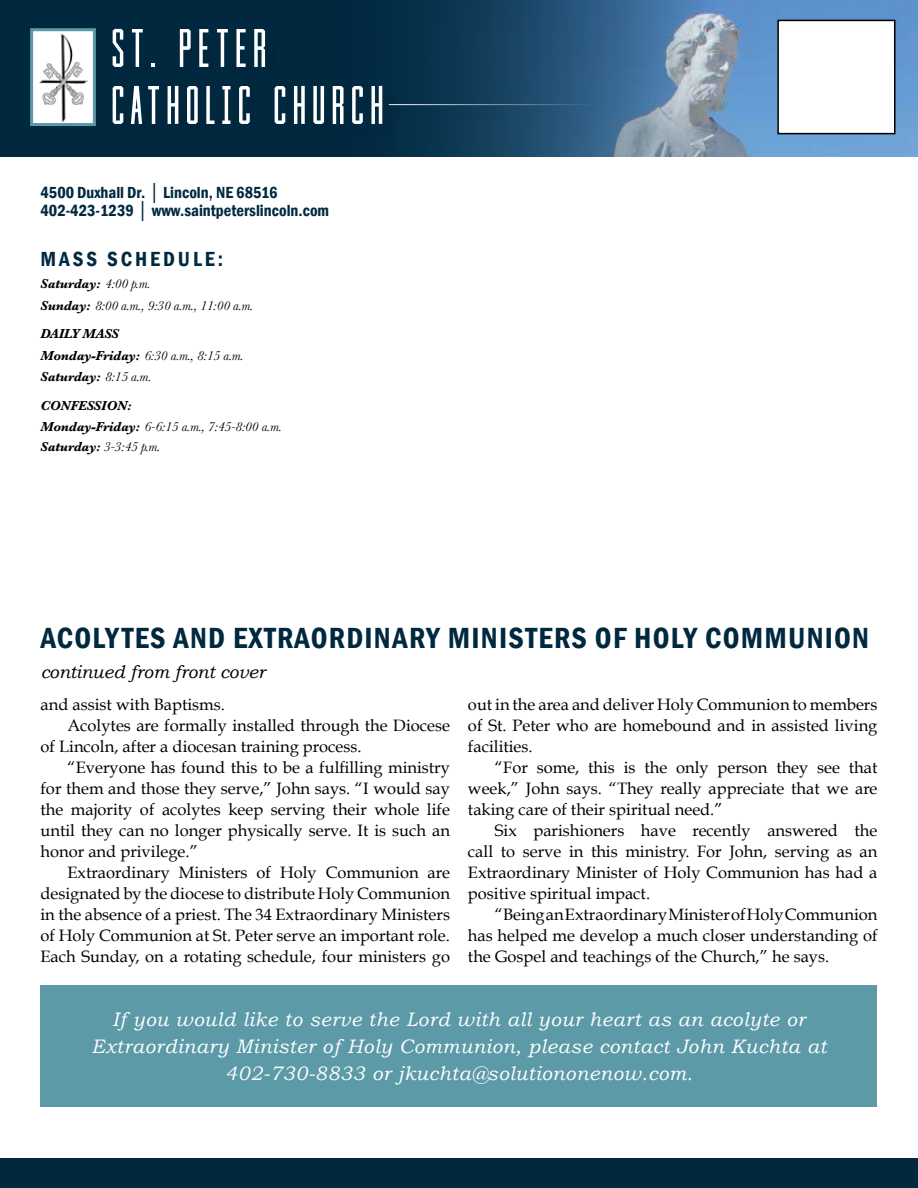
<style>
.page{position:relative;width:918px;height:1188px;background:#fff}
.page>*{position:absolute;margin:0;border:0;box-sizing:border-box;transform-origin:0 0}
.t1{font:condensed 54px/57px "Cast Iron";letter-spacing:.1em;color:#fff}
.t2{font:600 condensed 30px "Franklin Gothic";letter-spacing:.04em;color:#002940}
.t3{font:600 condensed 21px "Franklin Gothic";letter-spacing:.14em;color:#002940}
.t4{font:italic 19.5px/27px "Bookman Old Style";letter-spacing:.03em;color:#fff;text-align:center}
.t5{font:italic 18px "Bookman Old Style";color:#000}
.t6{font:16.5px/21px "Book Antiqua";color:#000;text-align:justify}
.t7{font:600 condensed 16.5px/18px "Franklin Gothic";color:#002940}
.t8{font:italic 700 13.5px/21.6px "Baskerville";letter-spacing:-.01em;color:#000}
.t9{font:italic 13.5px/21.6px "Baskerville";letter-spacing:-.01em;color:#000}
.s1{font-weight:700}
.s2{font-weight:400}
</style>
<div class="page">
<div style="left:0;top:0;width:918px;height:157px;background:#002940"></div>
<img style="left:401px;top:0;width:517px;height:157px">
<hr style="left:389px;top:104px;width:207px;height:1px;background:#fff">
<div style="left:115px;top:31px;width:286px;height:112px;background:#00283f"></div>
<div style="left:32px;top:30px;width:62px;height:95px;background:#fff"></div>
<img style="left:39px;top:34px;width:49px;height:88px">
<div style="left:30px;top:28px;width:66px;height:98px;border:3px solid #5c9aa8"></div>
<div style="left:0;top:1158px;width:918px;height:30px;background:#002940"></div>
<div style="left:778px;top:20px;width:117px;height:114px;background:#fff"></div>
<div style="left:777px;top:20px;width:119px;height:114px;border:2px solid #000"></div>
<div style="left:40px;top:985px;width:838px;height:122px;background:#5c9aa8"></div>
<h1 class="t1" style="left:111px;top:20px;width:274px">ST. PETER<br>CATHOLIC CHURCH</h1>
<p class="t7" style="left:40px;top:183px;width:290px">4500 Duxhall Dr. │ Lincoln, NE 68516<br>402-423-1239 │ www.saintpeterslincoln.com</p>
<p class="t3" style="left:40px;top:245px;width:184px">MASS SCHEDULE:</p>
<p class="t9" style="left:40px;top:273px;width:215px"><span class="s1">Saturday:</span> 4:00 p.m.<br><span class="s1">Sunday:</span> 8:00 a.m., 9:30 a.m., 11:00 a.m.</p>
<p class="t8" style="left:41px;top:323px;width:205px">DAILY MASS<br>Monday-Friday: <span class="s2">6:30 a.m., 8:15 a.m.<br></span>Saturday: <span class="s2">8:15 a.m.</span></p>
<p class="t8" style="left:41px;top:394px;width:243px">CONFESSION:<br>Monday-Friday: <span class="s2">6-6:15 a.m., 7:45-8:00 a.m.</span></p>
<p class="t9" style="left:41px;top:436px;width:122px"><span class="s1">Saturday:</span> 3-3:45 p.m.</p>
<h2 class="t2" style="left:41px;top:618px;width:830px">ACOLYTES AND EXTRAORDINARY MINISTERS OF HOLY COMMUNION</h2>
<p class="t5" style="left:41px;top:661px;width:226px">continued from front cover</p>
<p class="t6" style="left:40px;top:694px;width:186px">and assist with Baptisms.</p>
<p class="t6" style="left:67px;top:715px;width:384px">Acolytes are formally installed through the Diocese</p>
<p class="t6" style="left:40px;top:736px;width:322px">of Lincoln, after a diocesan training process.</p>
<p class="t6" style="left:67px;top:757px;width:384px">“Everyone has found this to be a fulfilling ministry</p>
<p class="t6" style="left:40px;top:778px;width:411px">for them and those they serve,” John says. “I would say</p>
<p class="t6" style="left:40px;top:799px;width:411px">the majority of acolytes keep serving their whole life</p>
<p class="t6" style="left:40px;top:820px;width:411px">until they can no longer physically serve. It is such an</p>
<p class="t6" style="left:40px;top:841px;width:159px">honor and privilege.”</p>
<p class="t6" style="left:67px;top:862px;width:384px">Extraordinary Ministers of Holy Communion are</p>
<p class="t6" style="left:40px;top:883px;width:411px">designated by the diocese to distribute Holy Communion</p>
<p class="t6" style="left:40px;top:904px;width:411px">in the absence of a priest. The 34 Extraordinary Ministers</p>
<p class="t6" style="left:40px;top:925px;width:411px">of Holy Communion at St. Peter serve an important role.</p>
<p class="t6" style="left:40px;top:946px;width:411px">Each Sunday, on a rotating schedule, four ministers go</p>
<p class="t6" style="left:468px;top:694px;width:411px">out in the area and deliver Holy Communion to members of St. Peter who are homebound and in assisted living facilities.</p>
<p class="t6" style="left:468px;top:757px;width:411px;text-indent:27px">“For some, this is the only person they see that week,” John says. “They really appreciate that we are taking care of their spiritual need.”</p>
<p class="t6" style="left:468px;top:820px;width:411px;text-indent:27px">Six parishioners have recently answered the call to serve in this ministry. For John, serving as an Extraordinary Minister of Holy Communion has had a positive spiritual impact.</p>
<p class="t6" style="left:468px;top:904px;width:411px;text-indent:27px">“Being an Extraordinary Minister of Holy Communion has helped me develop a much closer understanding of the Gospel and teachings of the Church,” he says.</p>
<p class="t4" style="left:92px;top:1006px;width:736px">If you would like to serve the Lord with all your heart as an acolyte or<br>Extraordinary Minister of Holy Communion, please contact John Kuchta at<br>402-730-8833 or jkuchta@solutiononenow.com.</p>
</div>
